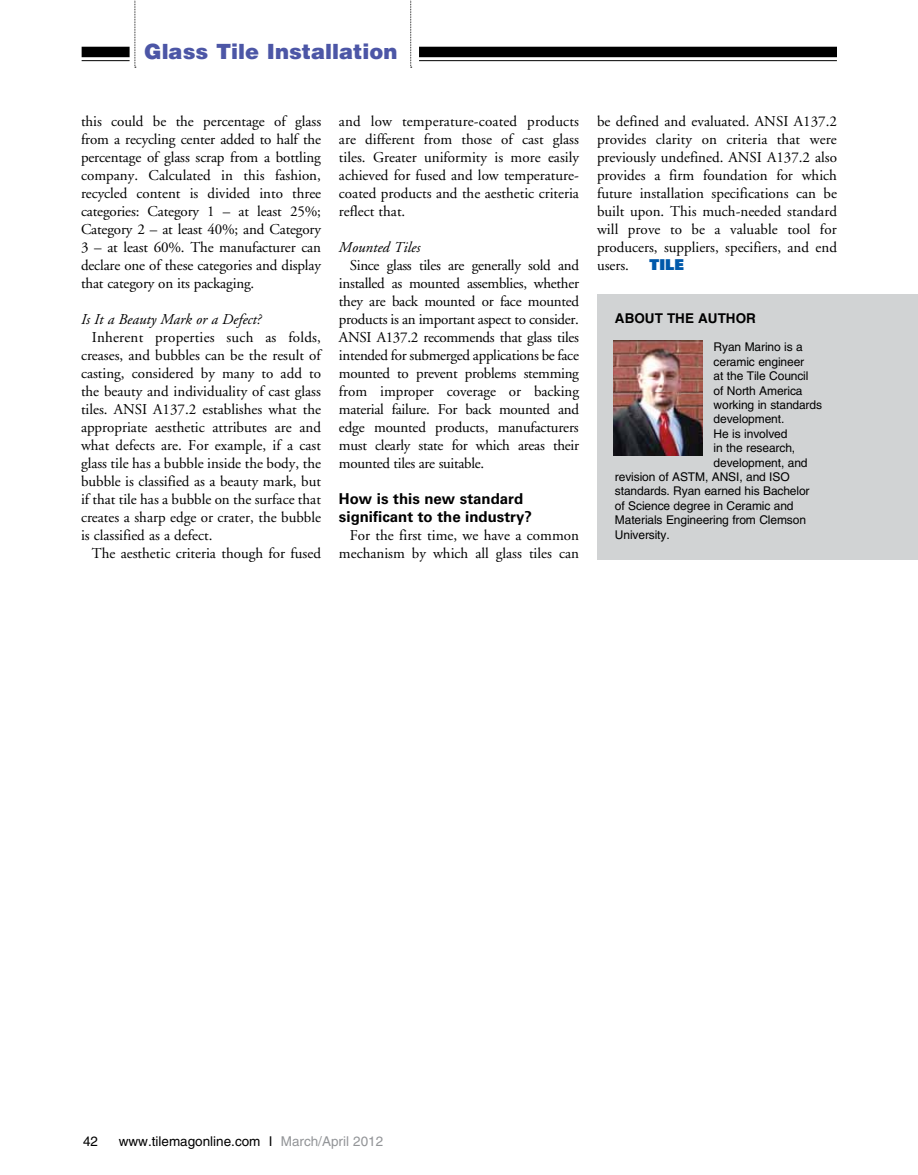
<style>
.page{position:relative;width:918px;height:1175px;background:#fff}
.page>*{position:absolute;margin:0;border:0;box-sizing:border-box;transform-origin:0 0}
.t1{font:900 21px "Helvetica";color:#4c56a6}
.t2{font:15px/18px "Adobe Garamond";color:#000;text-align:justify}
.t3{font:700 15px/18px "Univers";color:#000}
.t4{font:italic 15px "Adobe Garamond";color:#000}
.t5{font:900 15px "Univers";color:#0059aa}
.t6{font:13.5px "Helvetica";color:#000}
.t7{font:700 13.5px "Helvetica";color:#000}
.t8{font:12px "Helvetica";letter-spacing:-.01em;color:#000}
.s1{color:#939598}
</style>
<div class="page">
<div style="left:82px;top:47px;width:48px;height:10px;background:#000"></div>
<svg style="left:135px;top:0;width:1px;height:68px"></svg>
<svg style="left:410px;top:0;width:2px;height:68px"></svg>
<div style="left:419px;top:47px;width:418px;height:10px;background:#000"></div>
<hr style="left:419px;top:60px;width:418px;height:1px;background:#000">
<hr style="left:82px;top:60px;width:48px;height:1px;background:#000">
<div style="left:597px;top:293px;width:321px;height:266px;background:#d1d3d4"></div>
<img style="left:614px;top:340px;width:89px;height:115px">
<h1 class="t1" style="left:144px;top:37px;width:255px">Glass Tile Installation</h1>
<p class="t2" style="left:81px;top:113px;width:242px">this could be the percentage of glass from a recycling center added to half the percentage of glass scrap from a bottling company. Calculated in this fashion, recycled content is divided into three categories: Category 1 – at least 25%; Category 2 – at least 40%; and Category 3 – at least 60%. The manufacturer can declare one of these categories and display that category on its packaging.</p>
<p class="t4" style="left:81px;top:311px;width:182px">Is It a Beauty Mark or a Defect?</p>
<p class="t2" style="left:81px;top:329px;width:242px;text-indent:11px">Inherent properties such as folds, creases, and bubbles can be the result of casting, considered by many to add to the beauty and individuality of cast glass tiles. ANSI A137.2 establishes what the appropriate aesthetic attributes are and what defects are. For example, if a cast glass tile has a bubble inside the body, the bubble is classified as a beauty mark, but if that tile has a bubble on the surface that creates a sharp edge or crater, the bubble is classified as a defect.</p>
<p class="t2" style="left:92px;top:545px;width:231px">The aesthetic criteria though for fused</p>
<p class="t2" style="left:339px;top:113px;width:242px">and low temperature-coated products are different from those of cast glass tiles. Greater uniformity is more easily achieved for fused and low temperature&shy;coated products and the aesthetic criteria reflect that.</p>
<p class="t4" style="left:339px;top:239px;width:83px">Mounted Tiles</p>
<p class="t2" style="left:339px;top:257px;width:242px;text-indent:11px">Since glass tiles are generally sold and installed as mounted assemblies, whether they are back mounted or face mounted products is an important aspect to consider.<br>ANSI A137.2 recommends that glass tiles intended for submerged applications be face mounted to prevent problems stemming from improper coverage or backing material failure. For back mounted and edge mounted products, manufacturers must clearly state for which areas their mounted tiles are suitable.</p>
<p class="t3" style="left:339px;top:490px;width:194px">How is this new standard significant to the industry?</p>
<p class="t2" style="left:339px;top:527px;width:241px;text-align:right">For the first time, we have a common mechanism by which all glass tiles can</p>
<p class="t2" style="left:597px;top:113px;width:242px">be defined and evaluated. ANSI A137.2 provides clarity on criteria that were previously undefined. ANSI A137.2 also provides a firm foundation for which future installation specifications can be built upon. This much-needed standard will prove to be a valuable tool for producers, suppliers, specifiers, and end users.</p>
<p class="t5" style="left:650px;top:255px;width:36px">TILE</p>
<p class="t7" style="left:615px;top:309px;width:142px">ABOUT THE AUTHOR</p>
<p class="t8" style="left:714px;top:340px;width:91px">Ryan Marino is a</p>
<p class="t8" style="left:714px;top:354px;width:92px">ceramic engineer</p>
<p class="t8" style="left:714px;top:369px;width:96px">at the Tile Council</p>
<p class="t8" style="left:714px;top:383px;width:90px">of North America</p>
<p class="t8" style="left:714px;top:398px;width:110px">working in standards</p>
<p class="t8" style="left:714px;top:412px;width:72px">development.</p>
<p class="t8" style="left:714px;top:426px;width:75px">He is involved</p>
<p class="t8" style="left:714px;top:441px;width:83px">in the research,</p>
<p class="t8" style="left:714px;top:455px;width:95px">development, and</p>
<p class="t8" style="left:615px;top:470px;width:176px">revision of ASTM, ANSI, and ISO</p>
<p class="t8" style="left:615px;top:484px;width:196px">standards. Ryan earned his Bachelor</p>
<p class="t8" style="left:615px;top:498px;width:180px">of Science degree in Ceramic and</p>
<p class="t8" style="left:615px;top:513px;width:193px">Materials Engineering from Clemson</p>
<p class="t8" style="left:615px;top:527px;width:56px">University.</p>
<p class="t6" style="left:83px;top:1133px;width:17px">42</p>
<p class="t6" style="left:119px;top:1133px;width:266px">www.tilemagonline.com I <span class="s1">March/April 2012</span></p>
</div>
